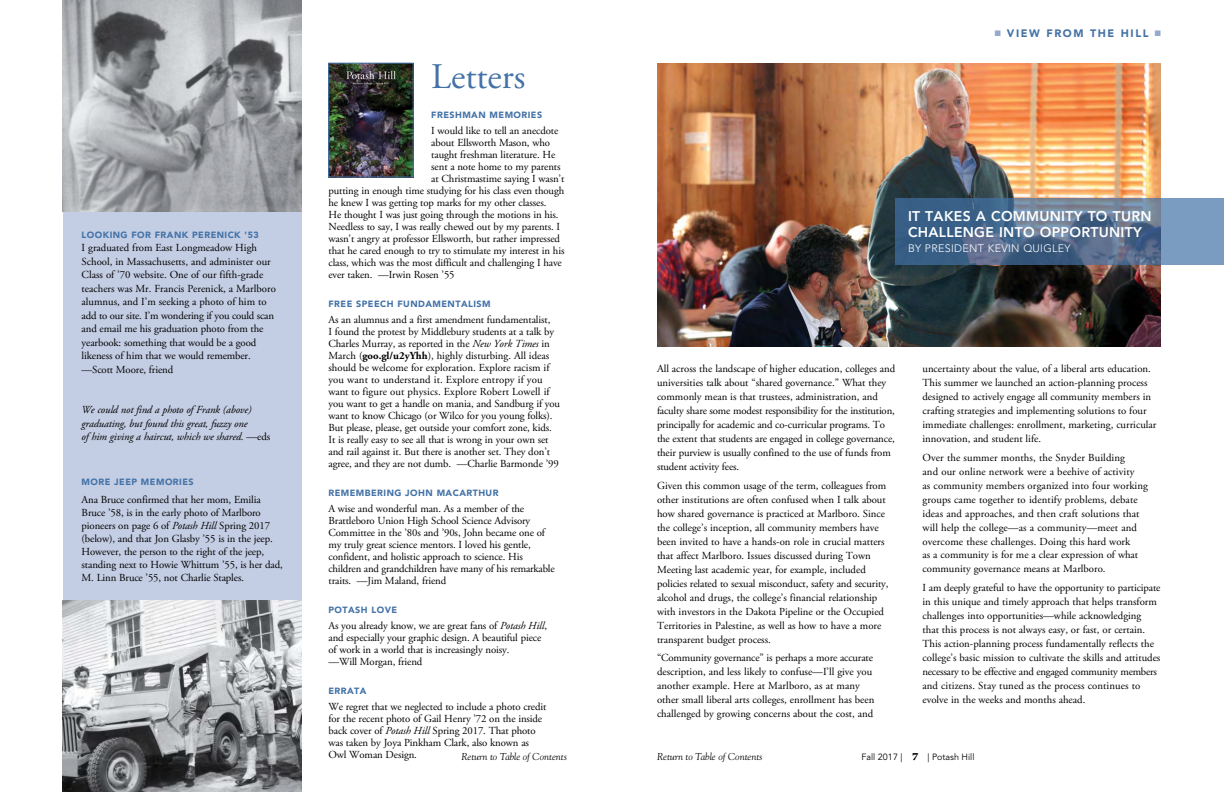
<style>
.page{position:relative;width:1224px;height:792px;background:#fff}
.page>*{position:absolute;margin:0;border:0;box-sizing:border-box;transform-origin:0 0}
.t1{font:36px "Adobe Garamond Pro";color:#4372a7}
.t2{font:800 14px/15.2px "Avenir";letter-spacing:.02em;color:#fff}
.t3{font:700 11px "Chronicle Text G1";color:#000}
.t4{font:10.8px/14px "Adobe Garamond Pro";letter-spacing:-.01em;color:#000}
.t5{font:10.8px/14px "Adobe Garamond Pro";letter-spacing:.01em;color:#000}
.t6{font:italic 10.8px/13.5px "Adobe Garamond Pro";letter-spacing:-.01em;color:#000}
.t7{font:300 10.8px "Avenir";letter-spacing:.03em;color:#fff}
.t8{font:900 10.8px "Avenir";letter-spacing:.15em;color:#4372a7}
.t9{font:italic 10px "Goudy";color:#000}
.t10{font:900 9px "Avenir";letter-spacing:.05em;color:#4372a7}
.t11{font:9px "Avenir";color:#000}
.s1{font-style:normal}
.s2{font-style:italic}
.s3{color:#94a9cd}
.s4{font-weight:700}
</style>
<div class="page">
<img style="left:331px;top:65px;width:80px;height:110px">
<div style="left:329px;top:63px;width:84px;height:114px;border:1px solid #4372a7"></div>
<div style="left:63px;top:128px;width:239px;height:664px;background:#c3cde3"></div>
<img style="left:63px;top:0;width:238px;height:212px">
<img style="left:63px;top:601px;width:238px;height:191px">
<img style="left:657px;top:63px;width:504px;height:283px">
<svg style="left:896px;top:198px;width:328px;height:67px"></svg>
<p class="t10" style="left:82px;top:229px;width:179px">LOOKING FOR FRANK PERENICK ’53</p>
<p class="t4" style="left:82px;top:241px;width:196px;line-height:13.5px">I graduated from East Longmeadow High School, in Massachusetts, and administer our Class of ’70 website. One of our fifth-grade teachers was Mr. Francis Perenick, a Marlboro alumnus, and I’m seeking a photo of him to add to our site. I’m wondering if you could scan and email me his graduation photo from the yearbook: something that would be a good likeness of him that we would remember. —Scott Moore, friend</p>
<p class="t6" style="left:82px;top:403px;width:190px">We could not find a photo of Frank (above) graduating, but found this great, fuzzy one<br>of him giving a haircut, which we shared. <span class="s1">—eds</span></p>
<p class="t10" style="left:82px;top:477px;width:113px">MORE JEEP MEMORIES</p>
<p class="t4" style="left:82px;top:493px;width:203px;line-height:13px">Ana Bruce confirmed that her mom, Emilia Bruce ’58, is in the early photo of Marlboro pioneers on page 6 of <span class="s2">Potash Hill</span> Spring 2017 (below), and that Jon Glasby ’55 is in the jeep.<br>However, the person to the right of the jeep, standing next to Howie Whittum ’55, is her dad, M. Linn Bruce ’55, not Charlie Staples.</p>
<p class="t8" style="left:995px;top:27px;width:168px"><span class="s3">■</span> VIEW FROM THE HILL <span class="s3">■</span></p>
<h1 class="t1" style="left:431px;top:55px;width:96px">Letters</h1>
<p class="t10" style="left:431px;top:109px;width:112px">FRESHMAN MEMORIES</p>
<p class="t4" style="left:431px;top:124px;width:129px">I would like to tell an anecdote</p>
<p class="t4" style="left:431px;top:136px;width:120px">about Ellsworth Mason, who</p>
<p class="t4" style="left:431px;top:148px;width:126px">taught freshman literature. He</p>
<p class="t4" style="left:431px;top:160px;width:131px">sent a note home to my parents</p>
<p class="t4" style="left:431px;top:172px;width:135px">at Christmastime saying I wasn’t</p>
<p class="t4" style="left:328px;top:184px;width:237px">putting in enough time studying for his class even though</p>
<p class="t4" style="left:328px;top:196px;width:219px">he knew I was getting top marks for my other classes.</p>
<p class="t4" style="left:328px;top:208px;width:232px">He thought I was just going through the motions in his.</p>
<p class="t4" style="left:328px;top:220px;width:233px">Needless to say, I was really chewed out by my parents. I</p>
<p class="t4" style="left:328px;top:232px;width:233px">wasn’t angry at professor Ellsworth, but rather impressed</p>
<p class="t4" style="left:328px;top:244px;width:238px">that he cared enough to try to stimulate my interest in his</p>
<p class="t4" style="left:328px;top:256px;width:235px">class, which was the most difficult and challenging I have</p>
<p class="t4" style="left:328px;top:268px;width:128px">ever taken. —Irwin Rosen ’55</p>
<p class="t10" style="left:328px;top:298px;width:164px">FREE SPEECH FUNDAMENTALISM</p>
<p class="t4" style="left:328px;top:314px;width:233px;line-height:12px">As an alumnus and a first amendment fundamentalist,<br>I found the protest by Middlebury students at a talk by Charles Murray, as reported in the <span class="s2">New York Times</span> in March (<span class="s4">goo.gl/u2yYhh</span>), highly disturbing. All ideas should be welcome for exploration. Explore racism if you want to understand it. Explore entropy if you want to figure out physics. Explore Robert Lowell if you want to get a handle on mania, and Sandburg if you want to know Chicago (or Wilco for you young folks).<br>But please, please, get outside your comfort zone, kids.<br>It is really easy to see all that is wrong in your own set and rail against it. But there is another set. They don’t agree, and they are not dumb. —Charlie Barmonde ’99</p>
<p class="t10" style="left:328px;top:487px;width:172px">REMEMBERING JOHN MACARTHUR</p>
<p class="t4" style="left:328px;top:503px;width:228px;line-height:12px">A wise and wonderful man. As a member of the Brattleboro Union High School Science Advisory Committee in the ’80s and ’90s, John became one of my truly great science mentors. I loved his gentle, confident, and holistic approach to science. His children and grandchildren have many of his remarkable traits. —Jim Maland, friend</p>
<p class="t10" style="left:328px;top:604px;width:70px">POTASH LOVE</p>
<p class="t4" style="left:328px;top:620px;width:220px;line-height:12px">As you already know, we are great fans of <span class="s2">Potash Hill</span>, and especially your graphic design. A beautiful piece of work in a world that is increasingly noisy.<br>—Will Morgan, friend</p>
<p class="t10" style="left:328px;top:685px;width:40px">ERRATA</p>
<p class="t4" style="left:328px;top:701px;width:219px;line-height:12px">We regret that we neglected to include a photo credit for the recent photo of Gail Henry ’72 on the inside back cover of <span class="s2">Potash Hill</span> Spring 2017. That photo was taken by Joya Pinkham Clark, also known as Owl Woman Design.</p>
<p class="t2" style="left:908px;top:209px;width:245px">IT TAKES A COMMUNITY TO TURN<br>CHALLENGE INTO OPPORTUNITY</p>
<p class="t7" style="left:908px;top:242px;width:164px">BY PRESIDENT KEVIN QUIGLEY</p>
<p class="t4" style="left:923px;top:362px;width:235px">uncertainty about the value, of a liberal arts education.<br>This summer we launched an action-planning process designed to actively engage all community members in crafting strategies and implementing solutions to four immediate challenges: enrollment, marketing, curricular innovation, and student life.</p>
<p class="t5" style="left:923px;top:450px;width:227px">Over the summer months, the Snyder Building<br>and our online network were a beehive of activity<br>as community members organized into four working groups came together to identify problems, debate ideas and approaches, and then craft solutions that will help the college—as a community—meet and overcome these challenges. Doing this hard work<br>as a community is for me a clear expression of what community governance means at Marlboro.</p>
<p class="t4" style="left:923px;top:581px;width:240px">I am deeply grateful to have the opportunity to participate in this unique and timely approach that helps transform challenges into opportunities—while acknowledging<br>that this process is not always easy, or fast, or certain.<br>This action-planning process fundamentally reflects the college’s basic mission to cultivate the skills and attitudes necessary to be effective and engaged community members and citizens. Stay tuned as the process continues to evolve in the weeks and months ahead.</p>
<p class="t4" style="left:657px;top:362px;width:240px">All across the landscape of higher education, colleges and universities talk about “shared governance.” What they commonly mean is that trustees, administration, and faculty share some modest responsibility for the institution, principally for academic and co-curricular programs. To the extent that students are engaged in college governance, their purview is usually confined to the use of funds from student activity fees.</p>
<p class="t4" style="left:657px;top:479px;width:233px">Given this common usage of the term, colleagues from other institutions are often confused when I talk about how shared governance is practiced at Marlboro. Since the college’s inception, all community members have been invited to have a hands-on role in crucial matters that affect Marlboro. Issues discussed during Town Meeting last academic year, for example, included policies related to sexual misconduct, safety and security, alcohol and drugs, the college’s financial relationship with investors in the Dakota Pipeline or the Occupied Territories in Palestine, as well as how to have a more transparent budget process.</p>
<p class="t4" style="left:657px;top:651px;width:219px">“Community governance” is perhaps a more accurate description, and less likely to confuse—I’ll give you another example. Here at Marlboro, as at many other small liberal arts colleges, enrollment has been challenged by growing concerns about the cost, and</p>
<p class="t9" style="left:461px;top:751px;width:107px">Return to Table of Contents</p>
<p class="t9" style="left:657px;top:751px;width:107px">Return to Table of Contents</p>
<p class="t11" style="left:861px;top:752px;width:43px">Fall 2017 |</p>
<p class="t11" style="left:928px;top:752px;width:48px">| Potash Hill</p>
<p class="t3" style="left:912px;top:747px;width:8px">7</p>
</div>
